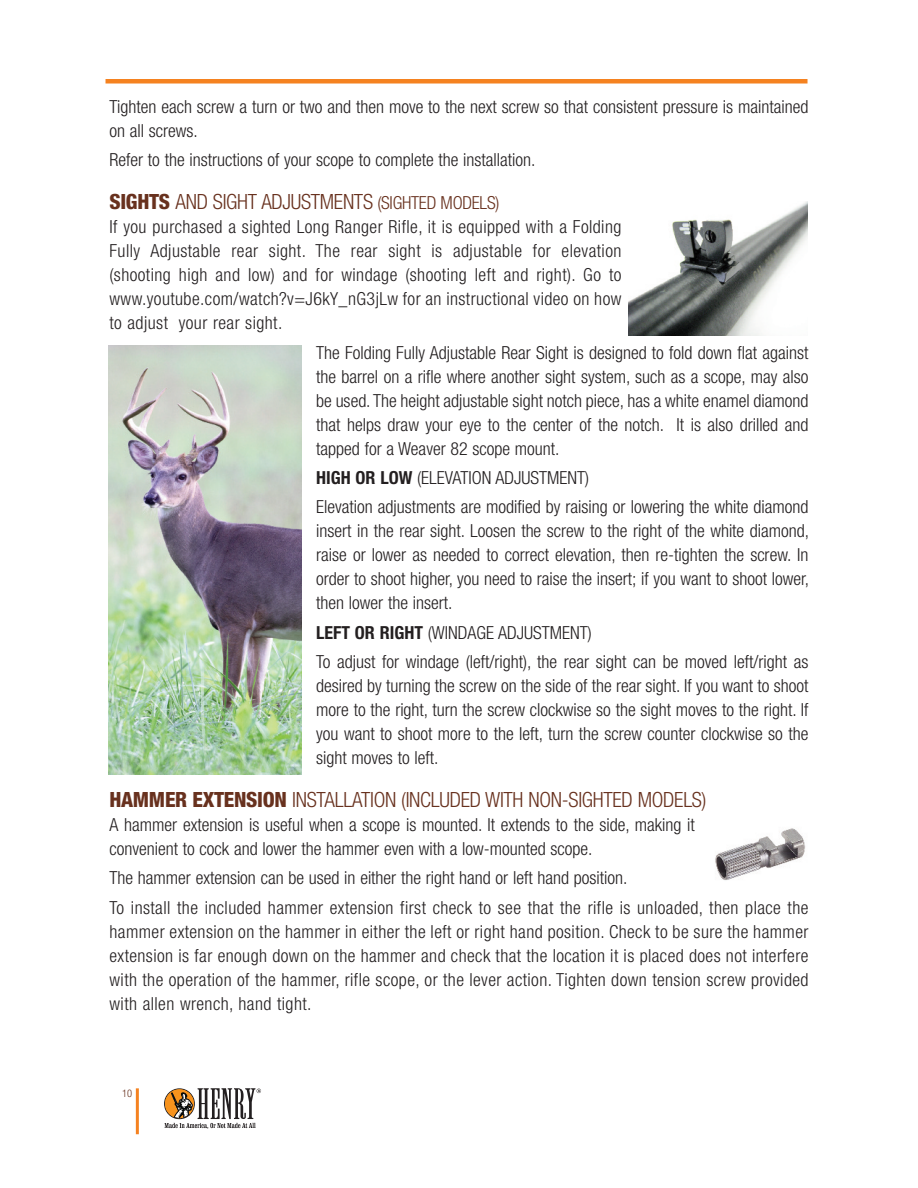
<style>
.page{position:relative;width:918px;height:1188px;background:#fff}
.page>*{position:absolute;margin:0;border:0;box-sizing:border-box;transform-origin:0 0}
.t1{font:300 condensed 21px "Helvetica Neue";letter-spacing:-.015em;color:#68311e}
.t2{font:300 condensed 18px/24px "Helvetica Neue";color:#231f20;text-align:justify}
.t3{font:300 condensed 18px/29.4px "Helvetica Neue";letter-spacing:.025em;color:#231f20}
.t4{font:300 condensed 10.5px "Helvetica Neue";color:#68311e}
.s1{font-weight:800}
.s2{font-size:18px}
.s3{font-weight:700}
</style>
<div class="page">
<hr style="left:136px;top:1088px;width:3px;height:46px;background:#f58220">
<svg style="left:165px;top:1088px;width:96px;height:41px"></svg>
<div style="left:106px;top:79px;width:702px;height:5px;background:#f58220"></div>
<img style="left:629px;top:201px;width:179px;height:135px">
<img style="left:715px;top:828px;width:91px;height:52px">
<img style="left:108px;top:345px;width:193px;height:429px">
<p class="t2" style="left:109px;top:96px;width:701px">Tighten each screw a turn or two and then move to the next screw so that consistent pressure is maintained on all screws.</p>
<p class="t2" style="left:109px;top:150px;width:428px">Refer to the instructions of your scope to complete the installation.</p>
<p class="t1" style="left:110px;top:194px;width:391px"><span class="s1">SIGHTS</span> AND SIGHT ADJUSTMENTS <span class="s2">(SIGHTED MODELS)</span></p>
<p class="t2" style="left:109px;top:216px;width:513px">If you purchased a sighted Long Ranger Rifle, it is equipped with a Folding Fully Adjustable rear sight. The rear sight is adjustable for elevation (shooting high and low) and for windage (shooting left and right). Go to www.youtube.com/watch?v=J6kY_nG3jLw for an instructional video on how to adjust your rear sight.</p>
<p class="t2" style="left:316px;top:342px;width:494px">The Folding Fully Adjustable Rear Sight is designed to fold down flat against the barrel on a rifle where another sight system, such as a scope, may also be used. The height adjustable sight notch piece, has a white enamel diamond that helps draw your eye to the center of the notch. It is also drilled and tapped for a Weaver 82 scope mount.</p>
<p class="t2" style="left:316px;top:464px;width:494px;line-height:29.4px"><span class="s3">HIGH OR LOW</span> (ELEVATION ADJUSTMENT)<br>Elevation adjustments are modified by raising or lowering the white diamond</p>
<p class="t2" style="left:316px;top:520px;width:494px">insert in the rear sight. Loosen the screw to the right of the white diamond, raise or lower as needed to correct elevation, then re-tighten the screw. In order to shoot higher, you need to raise the insert; if you want to shoot lower, then lower the insert.</p>
<p class="t2" style="left:316px;top:619px;width:494px;line-height:29.4px"><span class="s3">LEFT OR RIGHT</span> (WINDAGE ADJUSTMENT)<br>To adjust for windage (left/right), the rear sight can be moved left/right as</p>
<p class="t2" style="left:316px;top:675px;width:494px">desired by turning the screw on the side of the rear sight. If you want to shoot more to the right, turn the screw clockwise so the sight moves to the right. If you want to shoot more to the left, turn the screw counter clockwise so the sight moves to left.</p>
<p class="t1" style="left:110px;top:792px;width:598px"><span class="s1">HAMMER EXTENSION</span> INSTALLATION (INCLUDED WITH NON-SIGHTED MODELS)</p>
<p class="t2" style="left:109px;top:814px;width:587px">A hammer extension is useful when a scope is mounted. It extends to the side, making it convenient to cock and lower the hammer even with a low-mounted scope.</p>
<p class="t3" style="left:109px;top:865px;width:700px">The hammer extension can be used in either the right hand or left hand position.<br>To install the included hammer extension first check to see that the rifle is unloaded, then place the</p>
<p class="t2" style="left:109px;top:921px;width:701px">hammer extension on the hammer in either the left or right hand position. Check to be sure the hammer extension is far enough down on the hammer and check that the location it is placed does not interfere with the operation of the hammer, rifle scope, or the lever action. Tighten down tension screw provided with allen wrench, hand tight.</p>
<p class="t4" style="left:122px;top:1090px;width:12px">10</p>
</div>
